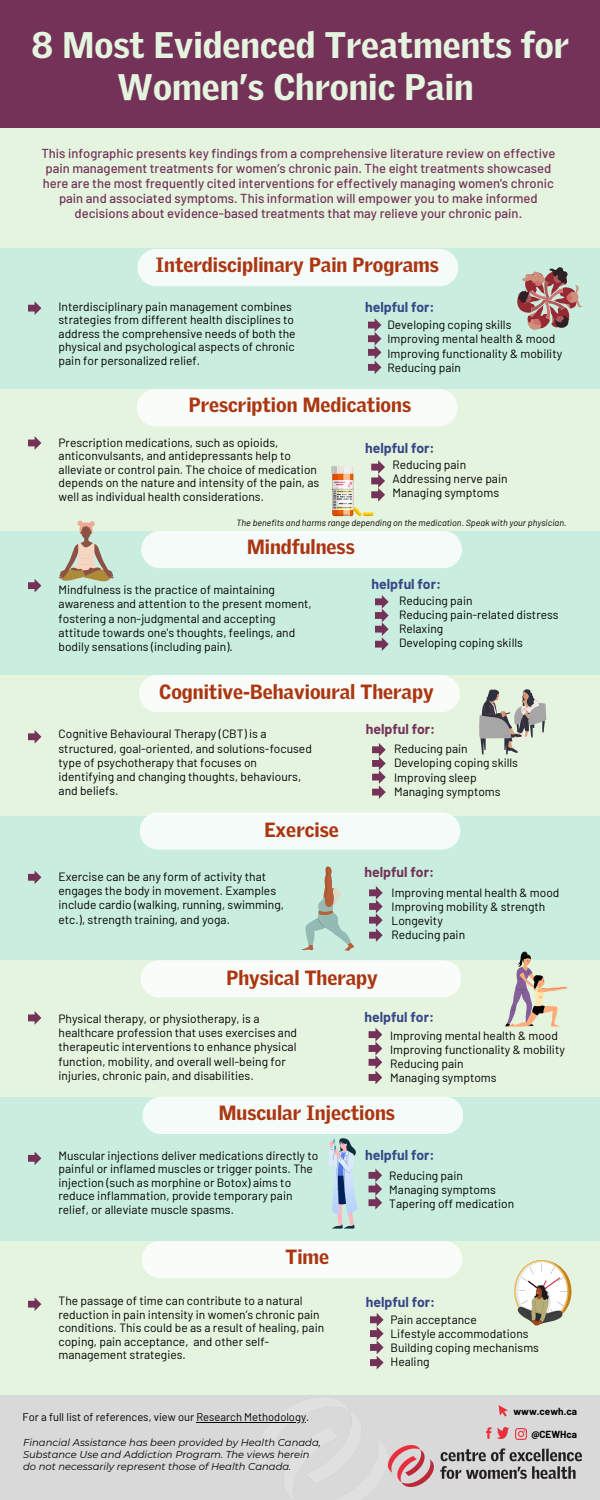
<style>
.page{position:relative;width:600px;height:1500px;background:#e4f4df}
.page>*{position:absolute;margin:0;border:0;box-sizing:border-box;transform-origin:0 0}
.t1{font:900 36px/41.6px "Griffith Gothic";color:#e4f4df;text-align:center}
.t2{font:900 20px "Griffith Gothic";color:#ab3612}
.t3{font:700 14px "Barlow";color:#384787}
.t4{font:700 14px "Barlow";color:#743258}
.t5{font:500 13px/15px "Barlow";color:#743258;text-align:center}
.t6{font:12px/14.2px "Barlow";color:#000}
.t7{font:11.1px "Barlow";color:#000}
.t8{font:italic 10px/12px "Montserrat";color:#000}
.t9{font:700 10px "Barlow";color:#000}
.t10{font:italic 9px "Barlow";color:#000}
</style>
<div class="page">
<div style="left:0;top:0;width:600px;height:128px;background:#743258"></div>
<div style="left:0;top:532px;width:600px;height:143px;background:#c9edde"></div>
<div style="left:0;top:816px;width:600px;height:143px;background:#c9edde"></div>
<svg style="left:28px;top:870px;width:13px;height:14px"></svg>
<svg style="left:369px;top:886px;width:14px;height:56px"></svg>
<svg style="left:28px;top:579px;width:13px;height:14px"></svg>
<svg style="left:375px;top:595px;width:14px;height:56px"></svg>
<div style="left:0;top:1097px;width:600px;height:144px;background:#c9edde"></div>
<svg style="left:28px;top:1151px;width:13px;height:14px"></svg>
<svg style="left:369px;top:1169px;width:13px;height:41px"></svg>
<svg style="left:369px;top:1028px;width:13px;height:56px"></svg>
<svg style="left:28px;top:1011px;width:13px;height:14px"></svg>
<div style="left:141px;top:960px;width:320px;height:38px;background:#f9fcf8;border-radius:19px"></div>
<svg style="left:328px;top:1138px;width:30px;height:91px"></svg>
<svg style="left:370px;top:1313px;width:14px;height:57px"></svg>
<svg style="left:28px;top:436px;width:13px;height:14px"></svg>
<svg style="left:28px;top:1297px;width:13px;height:14px"></svg>
<svg style="left:332px;top:460px;width:53px;height:57px"></svg>
<svg style="left:514px;top:1260px;width:58px;height:66px"></svg>
<div style="left:140px;top:812px;width:320px;height:38px;background:#f4fbf8;border-radius:19px"></div>
<div style="left:141px;top:531px;width:321px;height:37px;background:#f4fbf8;border-radius:19px"></div>
<div style="left:142px;top:1097px;width:321px;height:37px;background:#f4fbf8;border-radius:19px"></div>
<div style="left:142px;top:1241px;width:320px;height:37px;background:#f9fcf8;border-radius:19px"></div>
<svg style="left:505px;top:951px;width:63px;height:76px"></svg>
<div style="left:0;top:249px;width:600px;height:140px;background:#c9edde"></div>
<div style="left:137px;top:389px;width:321px;height:37px;background:#f9fcf8;border-radius:19px"></div>
<div style="left:137px;top:249px;width:321px;height:37px;background:#f4fbf8;border-radius:19px"></div>
<svg style="left:28px;top:301px;width:13px;height:14px"></svg>
<svg style="left:368px;top:318px;width:13px;height:56px"></svg>
<svg style="left:517px;top:267px;width:66px;height:63px"></svg>
<div style="left:139px;top:675px;width:321px;height:37px;background:#f9fcf8;border-radius:19px"></div>
<svg style="left:479px;top:689px;width:67px;height:65px"></svg>
<svg style="left:28px;top:730px;width:13px;height:14px"></svg>
<svg style="left:372px;top:743px;width:14px;height:56px"></svg>
<svg style="left:59px;top:520px;width:55px;height:62px"></svg>
<svg style="left:302px;top:866px;width:52px;height:85px"></svg>
<div style="left:0;top:1395px;width:600px;height:105px;background:#d9d9d9"></div>
<img style="left:388px;top:1446px;width:194px;height:40px">
<svg style="left:515px;top:1428px;width:11px;height:11px"></svg>
<svg style="left:498px;top:1427px;width:11px;height:12px"></svg>
<svg style="left:499px;top:1405px;width:9px;height:11px"></svg>
<svg style="left:486px;top:1427px;width:5px;height:12px"></svg>
<hr style="left:196px;top:1422px;width:110px;height:1px;background:#000">
<p class="t1" style="left:32px;top:26px;width:539px">8 Most Evidenced Treatments for<br>Women’s Chronic Pain</p>
<p class="t5" style="left:41px;top:146px;width:515px">This infographic presents key findings from a comprehensive literature review on effective pain management treatments for women’s chronic pain. The eight treatments showcased here are the most frequently cited interventions for effectively managing women's chronic pain and associated symptoms. This information will empower you to make informed decisions about evidence-based treatments that may relieve your chronic pain.</p>
<h4 class="t2" style="left:156px;top:256px;width:285px">Interdisciplinary Pain Programs</h4>
<p class="t6" style="left:59px;top:299px;width:239px;line-height:13.5px">Interdisciplinary pain management combines strategies from different health disciplines to address the comprehensive needs of both the physical and psychological aspects of chronic pain for personalized relief.</p>
<p class="t3" style="left:365px;top:298px;width:71px">helpful for:</p>
<h4 class="t6" style="left:387px;top:317px;width:176px">Developing coping skills<br>Improving mental health &amp; mood<br>Improving functionality &amp; mobility<br>Reducing pain</h4>
<h4 class="t2" style="left:189px;top:396px;width:224px">Prescription Medications</h4>
<p class="t6" style="left:59px;top:435px;width:262px;line-height:13.5px">Prescription medications, such as opioids, anticonvulsants, and antidepressants help to alleviate or control pain. The choice of medication depends on the nature and intensity of the pain, as well as individual health considerations.</p>
<p class="t3" style="left:365px;top:439px;width:71px">helpful for:</p>
<p class="t6" style="left:393px;top:457px;width:117px">Reducing pain<br>Addressing nerve pain<br>Managing symptoms</p>
<p class="t10" style="left:237px;top:517px;width:331px">The benefits and harms range depending on the medication. Speak with your physician.</p>
<p class="t2" style="left:247px;top:538px;width:109px">Mindfulness</p>
<p class="t6" style="left:59px;top:582px;width:255px">Mindfulness is the practice of maintaining awareness and attention to the present moment, fostering a non-judgmental and accepting attitude towards one's thoughts, feelings, and bodily sensations (including pain).</p>
<h4 class="t3" style="left:372px;top:575px;width:71px">helpful for:</h4>
<p class="t6" style="left:399px;top:593px;width:161px">Reducing pain<br>Reducing pain-related distress<br>Relaxing<br>Developing coping skills</p>
<p class="t2" style="left:159px;top:683px;width:276px">Cognitive-Behavioural Therapy</p>
<h4 class="t4" style="left:366px;top:720px;width:71px">helpful for:</h4>
<p class="t6" style="left:59px;top:727px;width:255px">Cognitive Behavioural Therapy (CBT) is a structured, goal-oriented, and solutions-focused type of psychotherapy that focuses on identifying and changing thoughts, behaviours, and beliefs.</p>
<p class="t6" style="left:394px;top:741px;width:125px">Reducing pain<br>Developing coping skills<br>Improving sleep</p>
<p class="t6" style="left:394px;top:784px;width:108px">Managing symptoms</p>
<p class="t2" style="left:264px;top:821px;width:76px">Exercise</p>
<p class="t6" style="left:59px;top:869px;width:227px">Exercise can be any form of activity that engages the body in movement. Examples include cardio (walking, running, swimming, etc.), strength training, and yoga.</p>
<p class="t4" style="left:365px;top:863px;width:71px">helpful for:</p>
<h4 class="t6" style="left:392px;top:885px;width:169px">Improving mental health &amp; mood<br>Improving mobility &amp; strength<br>Longevity</h4>
<h4 class="t6" style="left:392px;top:928px;width:75px">Reducing pain</h4>
<p class="t2" style="left:227px;top:969px;width:153px">Physical Therapy</p>
<h1 class="t6" style="left:59px;top:1011px;width:240px">Physical therapy, or physiotherapy, is a healthcare profession that uses exercises and therapeutic interventions to enhance physical function, mobility, and overall well-being for injuries, chronic pain, and disabilities.</h1>
<h4 class="t3" style="left:365px;top:1008px;width:71px">helpful for:</h4>
<p class="t6" style="left:390px;top:1028px;width:176px">Improving mental health &amp; mood<br>Improving functionality &amp; mobility<br>Reducing pain</p>
<p class="t6" style="left:390px;top:1070px;width:108px">Managing symptoms</p>
<p class="t2" style="left:219px;top:1104px;width:178px">Muscular Injections</p>
<p class="t6" style="left:59px;top:1148px;width:261px;line-height:13.5px">Muscular injections deliver medications directly to painful or inflamed muscles or trigger points. The injection (such as morphine or Botox) aims to reduce inflammation, provide temporary pain relief, or alleviate muscle spasms.</p>
<h4 class="t2" style="left:286px;top:1248px;width:45px">Time</h4>
<p class="t6" style="left:59px;top:1294px;width:267px;line-height:13.5px">The passage of time can contribute to a natural reduction in pain intensity in women’s chronic pain conditions. This could be as a result of healing, pain coping, pain acceptance, and other self&shy;management strategies.</p>
<p class="t7" style="left:23px;top:1410px;width:288px">For a full list of references, view our Research Methodology.</p>
<h4 class="t8" style="left:23px;top:1436px;width:299px">Financial Assistance has been provided by Health Canada,<br>Substance Use and Addiction Program. The views herein do not necessarily represent those of Health Canada.</h4>
<p class="t3" style="left:365px;top:1146px;width:71px">helpful for:</p>
<p class="t6" style="left:389px;top:1168px;width:75px">Reducing pain</p>
<p class="t6" style="left:389px;top:1182px;width:108px">Managing symptoms</p>
<p class="t6" style="left:389px;top:1197px;width:126px">Tapering off medication</p>
<p class="t3" style="left:366px;top:1293px;width:71px">helpful for:</p>
<p class="t6" style="left:391px;top:1312px;width:150px">Pain acceptance<br>Lifestyle accommodations<br>Building coping mechanisms<br>Healing</p>
<h4 class="t9" style="left:513px;top:1405px;width:65px">www.cewh.ca</h4>
<p class="t9" style="left:531px;top:1428px;width:47px">@CEWHca</p>
</div>
